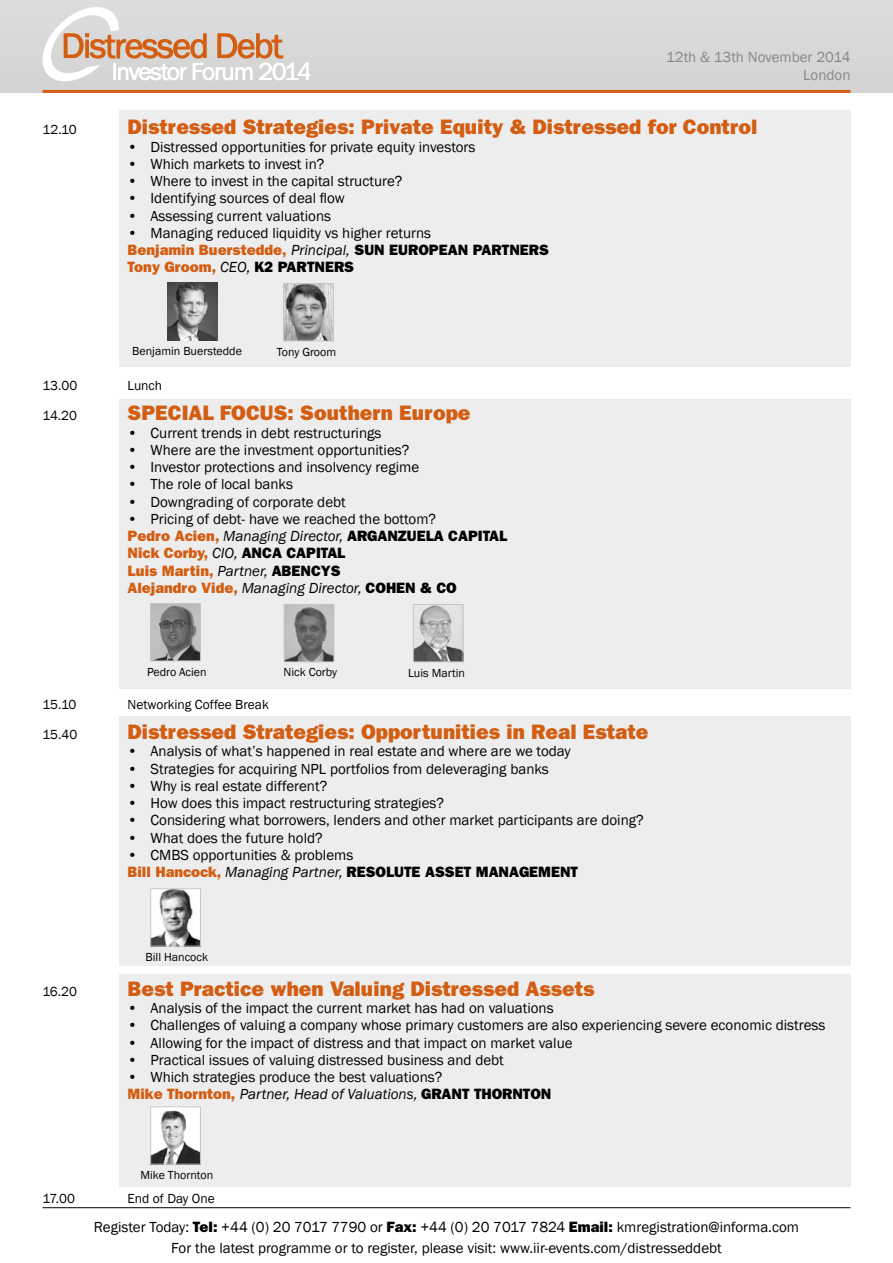
<style>
.page{position:relative;width:893px;height:1263px;background:#fff}
.page>*{position:absolute;margin:0;border:0;box-sizing:border-box;transform-origin:0 0}
.t1{font:800 21px "Franklin Gothic";color:#d35e13}
.t2{font:15px/17.2px "Franklin Gothic";color:#000}
.t3{font:800 15px/17.2px "Franklin Gothic";color:#d35e13}
.t4{font:15px/18px "Franklin Gothic";color:#878787;text-align:right}
.t5{font:13.5px "Franklin Gothic";color:#000}
.t6{font:12px "Franklin Gothic";color:#000}
.s1{font-weight:800;color:#d35e13}
.s2{font-style:italic}
.s3{font-weight:800}
.s4{font-weight:400;color:#000}
.s5{font-weight:400;font-style:italic;color:#000}
.s6{color:#000}
</style>
<div class="page">
<div style="left:0;top:0;width:893px;height:986px;background:#d8d8d7"></div>
<div style="left:0;top:94px;width:893px;height:943px;background:#fff"></div>
<div style="left:119px;top:110px;width:731px;height:257px;background:#ededed"></div>
<div style="left:119px;top:399px;width:731px;height:289px;background:#ededed"></div>
<div style="left:119px;top:716px;width:731px;height:250px;background:#ededed"></div>
<div style="left:119px;top:974px;width:731px;height:212px;background:#ededed"></div>
<img style="left:152px;top:605px;width:47px;height:54px">
<div style="left:150px;top:603px;width:51px;height:58px;border:1px solid #c6c6c6"></div>
<img style="left:286px;top:606px;width:46px;height:54px">
<div style="left:284px;top:604px;width:50px;height:58px;border:1px solid #c6c6c6"></div>
<img style="left:415px;top:606px;width:46px;height:54px">
<div style="left:413px;top:604px;width:50px;height:58px;border:1px solid #c6c6c6"></div>
<img style="left:152px;top:890px;width:47px;height:54px">
<div style="left:150px;top:888px;width:51px;height:58px;border:1px solid #c6c6c6"></div>
<img style="left:152px;top:1108px;width:47px;height:54px">
<div style="left:150px;top:1106px;width:51px;height:58px;border:1px solid #c6c6c6"></div>
<hr style="left:43px;top:1207px;width:807px;height:1px;background:#000">
<hr style="left:43px;top:90px;width:807px;height:3px;background:#d35e13">
<img style="left:285px;top:285px;width:46px;height:54px">
<div style="left:283px;top:283px;width:50px;height:58px;border:1px solid #c6c6c6"></div>
<img style="left:168px;top:283px;width:50px;height:57px">
<svg style="left:42px;top:7px;width:268px;height:74px"></svg>
<p class="t4" style="left:666px;top:48px;width:186px">12th &amp; 13th November 2014<br>London</p>
<p class="t5" style="left:43px;top:121px;width:36px">12.10</p>
<h1 class="t1" style="left:128px;top:115px;width:631px">Distressed Strategies: Private Equity &amp; Distressed for Control</h1>
<p class="t2" style="left:128px;top:138px;width:349px">• Distressed opportunities for private equity investors</p>
<p class="t2" style="left:128px;top:156px;width:198px">• Which markets to invest in?</p>
<p class="t2" style="left:128px;top:173px;width:276px">• Where to invest in the capital structure?</p>
<p class="t2" style="left:128px;top:190px;width:219px">• Identifying sources of deal flow</p>
<p class="t2" style="left:128px;top:207px;width:205px">• Assessing current valuations</p>
<p class="t2" style="left:128px;top:225px;width:423px">• Managing reduced liquidity vs higher returns<br><span class="s1">Benjamin Buerstedde,</span> <span class="s2">Principal,</span> <span class="s3">SUN EUROPEAN PARTNERS<br></span><span class="s1">Tony Groom,</span> <span class="s2">CEO,</span> <span class="s3">K2 PARTNERS</span></p>
<p class="t6" style="left:132px;top:344px;width:111px">Benjamin Buerstedde</p>
<p class="t6" style="left:277px;top:345px;width:61px">Tony Groom</p>
<p class="t5" style="left:43px;top:377px;width:36px">13.00</p>
<p class="t5" style="left:128px;top:377px;width:36px">Lunch</p>
<p class="t5" style="left:43px;top:407px;width:36px">14.20</p>
<h1 class="t1" style="left:128px;top:401px;width:344px">SPECIAL FOCUS: Southern Europe</h1>
<p class="t2" style="left:128px;top:424px;width:255px">• Current trends in debt restructurings</p>
<p class="t2" style="left:128px;top:442px;width:283px">• Where are the investment opportunities?</p>
<p class="t2" style="left:128px;top:459px;width:293px">• Investor protections and insolvency regime</p>
<p class="t2" style="left:128px;top:476px;width:167px">• The role of local banks</p>
<p class="t2" style="left:128px;top:493px;width:220px">• Downgrading of corporate debt</p>
<p class="t3" style="left:128px;top:510px;width:381px"><span class="s4">• Pricing of debt- have we reached the bottom?<br></span>Pedro Acien, <span class="s5">Managing Director,</span> <span class="s6">ARGANZUELA CAPITAL </span>Nick Corby, <span class="s5">CIO,</span> <span class="s6">ANCA CAPITAL<br></span>Luis Martin, <span class="s5">Partner,</span> <span class="s6">ABENCYS<br></span>Alejandro Vide, <span class="s5">Managing Director,</span> <span class="s6">COHEN &amp; CO</span></p>
<p class="t6" style="left:147px;top:664px;width:61px">Pedro Acien</p>
<p class="t6" style="left:283px;top:664px;width:55px">Nick Corby</p>
<p class="t6" style="left:408px;top:665px;width:58px">Luis Martin</p>
<p class="t5" style="left:43px;top:696px;width:35px">15.10</p>
<p class="t5" style="left:128px;top:696px;width:143px">Networking Coffee Break</p>
<p class="t5" style="left:43px;top:726px;width:36px">15.40</p>
<h1 class="t1" style="left:128px;top:720px;width:522px">Distressed Strategies: Opportunities in Real Estate</h1>
<p class="t2" style="left:128px;top:743px;width:445px">• Analysis of what’s happened in real estate and where are we today</p>
<p class="t2" style="left:128px;top:760px;width:423px">• Strategies for acquiring NPL portfolios from deleveraging banks</p>
<p class="t2" style="left:128px;top:778px;width:201px">• Why is real estate different?</p>
<p class="t2" style="left:128px;top:795px;width:318px">• How does this impact restructuring strategies?</p>
<p class="t2" style="left:128px;top:812px;width:518px">• Considering what borrowers, lenders and other market participants are doing?</p>
<p class="t2" style="left:128px;top:829px;width:197px">• What does the future hold?</p>
<p class="t2" style="left:128px;top:847px;width:452px">• CMBS opportunities &amp; problems<br><span class="s1">Bill Hancock,</span> <span class="s2">Managing Partner,</span> <span class="s3">RESOLUTE ASSET MANAGEMENT</span></p>
<p class="t6" style="left:146px;top:950px;width:64px">Bill Hancock</p>
<p class="t5" style="left:43px;top:983px;width:36px">16.20</p>
<h1 class="t1" style="left:128px;top:976px;width:468px">Best Practice when Valuing Distressed Assets</h1>
<p class="t2" style="left:128px;top:1000px;width:428px">• Analysis of the impact the current market has had on valuations</p>
<p class="t2" style="left:128px;top:1017px;width:699px">• Challenges of valuing a company whose primary customers are also experiencing severe economic distress</p>
<p class="t2" style="left:128px;top:1034px;width:447px">• Allowing for the impact of distress and that impact on market value</p>
<p class="t2" style="left:128px;top:1052px;width:378px">• Practical issues of valuing distressed business and debt</p>
<p class="t2" style="left:128px;top:1069px;width:425px">• Which strategies produce the best valuations?<br><span class="s1">Mike Thornton,</span> <span class="s2">Partner, Head of Valuations,</span> <span class="s3">GRANT THORNTON</span></p>
<p class="t6" style="left:140px;top:1168px;width:74px">Mike Thornton</p>
<p class="t5" style="left:43px;top:1190px;width:34px">17.00</p>
<p class="t5" style="left:128px;top:1190px;width:89px">End of Day One</p>
<p class="t2" style="left:94px;top:1216px;width:706px;line-height:21px;text-align:center">Register Today: <span class="s3">Tel:</span> +44 (0) 20 7017 7790 or <span class="s3">Fax:</span> +44 (0) 20 7017 7824 <span class="s3">Email:</span> kmregistration@informa.com<br>For the latest programme or to register, please visit: www.iir-events.com/distresseddebt</p>
</div>
